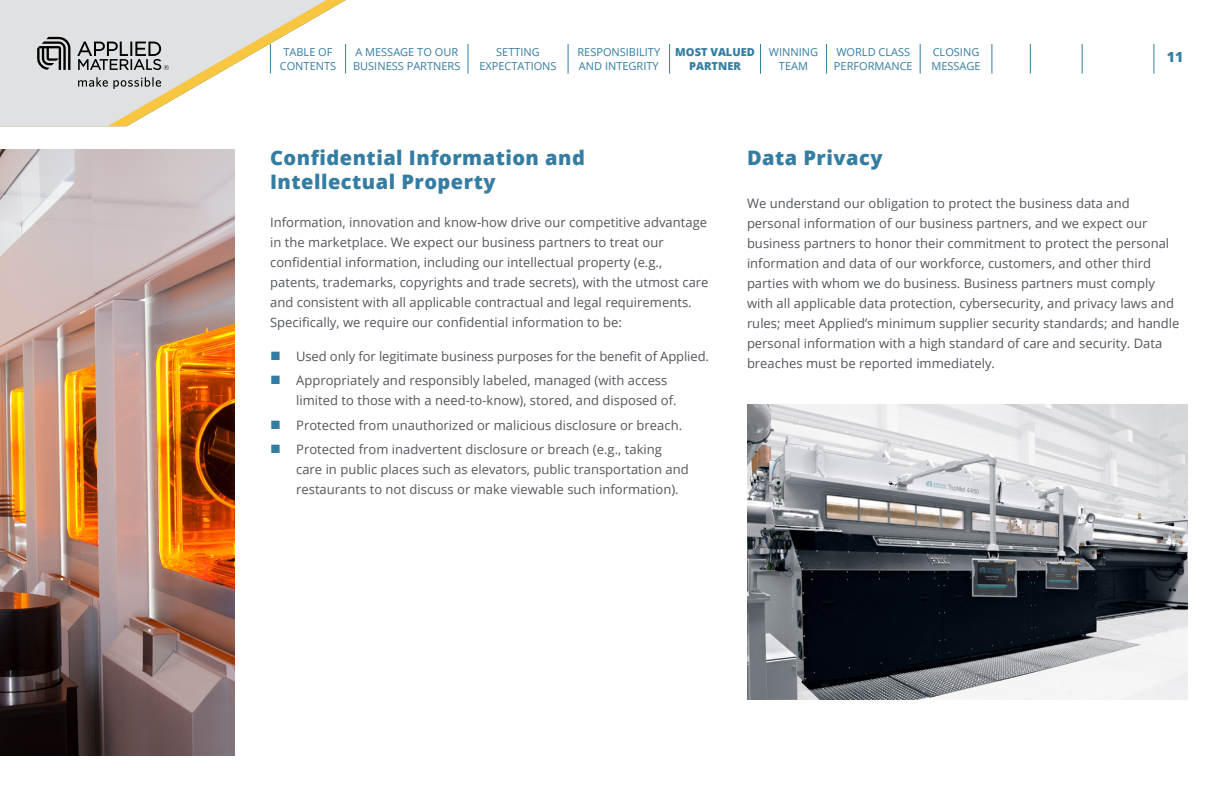
<style>
.page{position:relative;width:1224px;height:792px;background:#fff}
.page>*{position:absolute;margin:0;border:0;box-sizing:border-box;transform-origin:0 0}
.t1{font:800 20px/24px "Open Sans";letter-spacing:.025em;color:#347da2}
.t2{font:800 14px "Open Sans";color:#347da2}
.t3{font:13px/20px "Open Sans";color:#53565a}
.t4{font:11px/13.2px "Open Sans";color:#347da2}
.t5{font:800 11px/13.2px "Open Sans";color:#347da2;text-align:center}
.s1{font-family:"Arial";font-size:18px;color:#347da2}
</style>
<div class="page">
<hr style="left:468px;top:44px;width:1px;height:30px;background:#347da2">
<hr style="left:568px;top:44px;width:1px;height:30px;background:#347da2">
<hr style="left:669px;top:44px;width:1px;height:30px;background:#347da2">
<hr style="left:760px;top:44px;width:1px;height:30px;background:#347da2">
<hr style="left:826px;top:44px;width:1px;height:30px;background:#347da2">
<hr style="left:920px;top:44px;width:1px;height:30px;background:#347da2">
<hr style="left:992px;top:44px;width:1px;height:30px;background:#347da2">
<hr style="left:1030px;top:44px;width:1px;height:30px;background:#347da2">
<hr style="left:1082px;top:44px;width:1px;height:30px;background:#347da2">
<hr style="left:1154px;top:44px;width:1px;height:30px;background:#347da2">
<svg style="left:0;top:0;width:333px;height:127px;fill:#e0e1e2"></svg>
<svg style="left:78px;top:77px;width:83px;height:12px"></svg>
<svg style="left:37px;top:37px;width:33px;height:33px"></svg>
<svg style="left:77px;top:41px;width:92px;height:29px"></svg>
<img style="left:0;top:150px;width:234px;height:606px">
<img style="left:747px;top:405px;width:441px;height:295px">
<p class="t4" style="left:280px;top:46px;width:58px;text-align:center">TABLE OF<br>CONTENTS</p>
<p class="t4" style="left:353px;top:46px;width:109px">A MESSAGE TO OUR<br>BUSINESS PARTNERS</p>
<p class="t4" style="left:479px;top:46px;width:79px;text-align:center">SETTING<br>EXPECTATIONS</p>
<p class="t4" style="left:577px;top:46px;width:84px">RESPONSIBILITY<br>AND INTEGRITY</p>
<p class="t5" style="left:675px;top:45px;width:81px">MOST VALUED<br>PARTNER</p>
<p class="t4" style="left:769px;top:46px;width:51px;text-align:center">WINNING<br>TEAM</p>
<p class="t4" style="left:834px;top:46px;width:80px">WORLD CLASS<br>PERFORMANCE</p>
<p class="t4" style="left:931px;top:46px;width:51px">CLOSING<br>MESSAGE</p>
<p class="t2" style="left:1167px;top:46px;width:18px">11</p>
<h1 class="t1" style="left:270px;top:145px;width:316px">Confidential Information and<br>Intellectual Property</h1>
<p class="t3" style="left:270px;top:212px;width:440px">Information, innovation and know-how drive our competitive advantage in the marketplace. We expect our business partners to treat our confidential information, including our intellectual property (e.g., patents, trademarks, copyrights and trade secrets), with the utmost care and consistent with all applicable contractual and legal requirements.<br>Specifically, we require our confidential information to be:</p>
<p class="t3" style="left:270px;top:346px;width:440px"><span class="s1">■</span> Used only for legitimate business purposes for the benefit of Applied.</p>
<p class="t3" style="left:296px;top:370px;width:382px;text-indent:-26px"><span class="s1">■</span> Appropriately and responsibly labeled, managed (with access limited to those with a need-to-know), stored, and disposed of.</p>
<p class="t3" style="left:270px;top:415px;width:414px"><span class="s1">■</span> Protected from unauthorized or malicious disclosure or breach.</p>
<p class="t3" style="left:296px;top:439px;width:394px;text-indent:-26px"><span class="s1">■</span> Protected from inadvertent disclosure or breach (e.g., taking care in public places such as elevators, public transportation and restaurants to not discuss or make viewable such information).</p>
<h1 class="t1" style="left:747px;top:145px;width:137px">Data Privacy</h1>
<p class="t3" style="left:747px;top:193px;width:434px">We understand our obligation to protect the business data and personal information of our business partners, and we expect our business partners to honor their commitment to protect the personal information and data of our workforce, customers, and other third parties with whom we do business. Business partners must comply with all applicable data protection, cybersecurity, and privacy laws and rules; meet Applied’s minimum supplier security standards; and handle personal information with a high standard of care and security. Data breaches must be reported immediately.</p>
</div>
